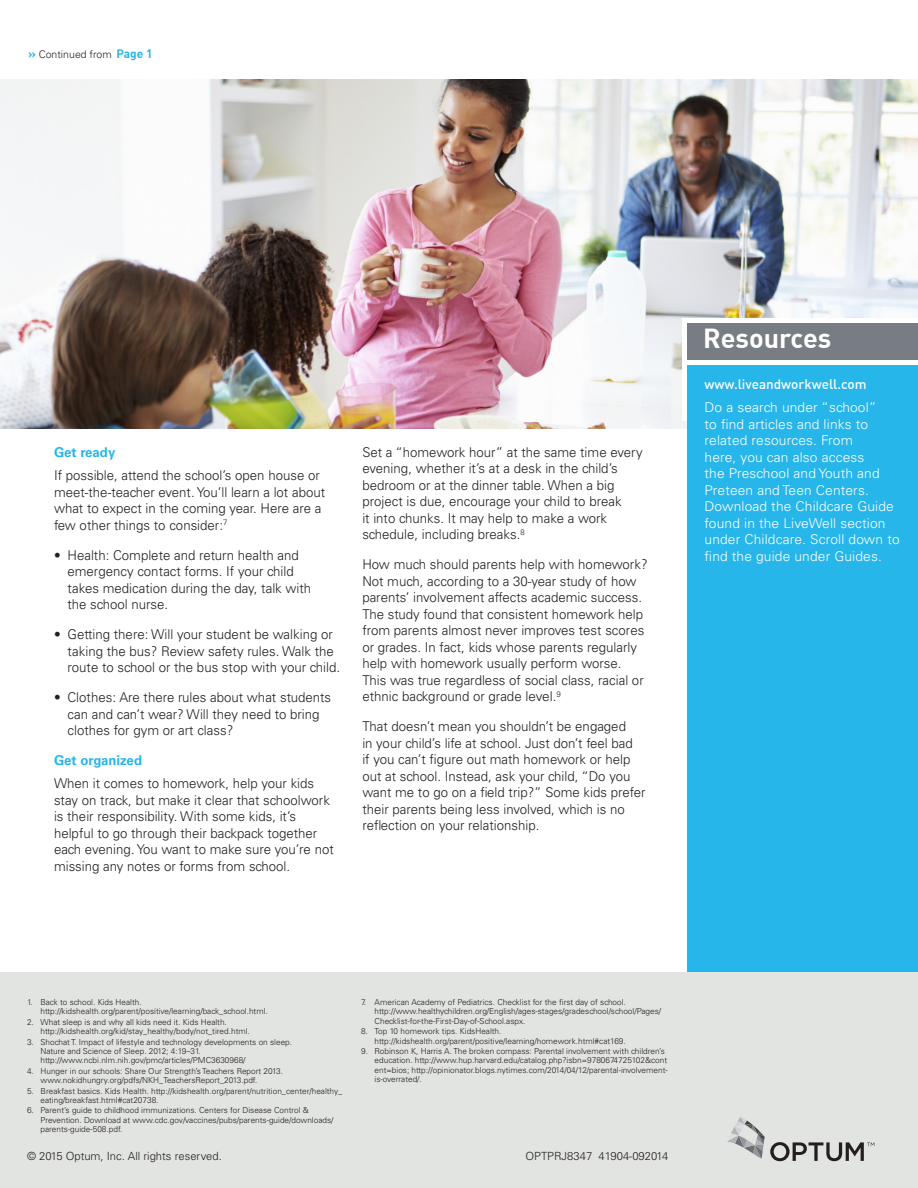
<style>
.page{position:relative;width:918px;height:1188px;background:#fff}
.page>*{position:absolute;margin:0;border:0;box-sizing:border-box;transform-origin:0 0}
.t1{font:700 27px "DIN";color:#fff}
.Paragraph{font:300 13.5px/16.5px "Univers LT Std";color:#231f20}
.t2{font:300 13.5px/16.5px "Univers LT Std";letter-spacing:.01em;color:#fff}
.t3{font:500 13.5px "DIN";color:#fff}
.Paragraph-2{font:700 13.5px "Univers LT Std";color:#26b6ea}
.Body_Tabbed{font:300 11.25px "Univers LT Std";color:#231f20}
.Paragraph-3{font:300 10.5px "Univers LT Std";color:#231f20}
.t4{font:300 8.25px/9.3px "Univers LT Std";color:#231f20}
.s1{font-family:"DIN";font-weight:700;font-size:12px;color:#26b6ea}
</style>
<div class="page">
<img style="left:0;top:80px;width:918px;height:349px">
<div style="left:682px;top:318px;width:236px;height:103px;background:#fff"></div>
<div style="left:688px;top:365px;width:230px;height:822px;background:#26b6ea"></div>
<div style="left:688px;top:323px;width:230px;height:37px;background:#787d83"></div>
<div style="left:0;top:972px;width:918px;height:216px;background:#e2e4e2"></div>
<svg style="left:727px;top:1117px;width:147px;height:44px"></svg>
<p class="Paragraph-3" style="left:28px;top:48px;width:126px"><span class="s1">»</span> Continued from <span class="s1">Page 1</span></p>
<p class="Paragraph-2" style="left:54px;top:444px;width:63px">Get ready</p>
<p class="Paragraph" style="left:54px;top:467px;width:273px">If possible, attend the school’s open house or meet-the-teacher event. You’ll learn a lot about what to expect in the coming year. Here are a few other things to consider:<sup>7</sup></p>
<p class="Paragraph" style="left:68px;top:547px;width:245px;text-indent:-14px">• Health: Complete and return health and emergency contact forms. If your child takes medication during the day, talk with the school nurse.</p>
<p class="Paragraph" style="left:68px;top:626px;width:274px;text-indent:-14px">• Getting there: Will your student be walking or taking the bus? Review safety rules. Walk the route to school or the bus stop with your child.</p>
<p class="Paragraph" style="left:68px;top:689px;width:265px;text-indent:-14px">• Clothes: Are there rules about what students can and can’t wear? Will they need to bring clothes for gym or art class?</p>
<p class="Paragraph-2" style="left:54px;top:752px;width:90px">Get organized</p>
<p class="Paragraph" style="left:54px;top:775px;width:281px">When it comes to homework, help your kids stay on track, but make it clear that schoolwork is their responsibility. With some kids, it’s helpful to go through their backpack together each evening. You want to make sure you’re not missing any notes or forms from school.</p>
<p class="Paragraph" style="left:362px;top:444px;width:282px">Set a “homework hour” at the same time every evening, whether it’s at a desk in the child’s bedroom or at the dinner table. When a big project is due, encourage your child to break<br>it into chunks. It may help to make a work schedule, including breaks.<sup>8</sup></p>
<p class="Paragraph" style="left:362px;top:556px;width:287px">How much should parents help with homework?<br>Not much, according to a 30-year study of how parents’ involvement affects academic success.<br>The study found that consistent homework help from parents almost never improves test scores or grades. In fact, kids whose parents regularly help with homework usually perform worse.<br>This was true regardless of social class, racial or ethnic background or grade level.<sup>9</sup></p>
<p class="Paragraph" style="left:362px;top:718px;width:285px">That doesn’t mean you shouldn’t be engaged<br>in your child’s life at school. Just don’t feel bad<br>if you can’t figure out math homework or help out at school. Instead, ask your child, “Do you want me to go on a field trip?” Some kids prefer their parents being less involved, which is no reflection on your relationship.</p>
<p class="t1" style="left:703px;top:320px;width:130px">Resources</p>
<p class="t3" style="left:705px;top:375px;width:164px">www.liveandworkwell.com</p>
<p class="t2" style="left:705px;top:399px;width:197px">Do a search under “school”<br>to find articles and links to related resources. From<br>here, you can also access<br>the Preschool and Youth and<br>Preteen and Teen Centers.<br>Download the Childcare Guide found in the LiveWell section under Childcare. Scroll down to find the guide under Guides.</p>
<p class="t4" style="left:40px;top:997px;width:229px;text-indent:-14px">1. Back to school. Kids Health. http://kidshealth.org/parent/positive/learning/back_school.html.</p>
<p class="t4" style="left:40px;top:1017px;width:211px;text-indent:-14px">2. What sleep is and why all kids need it. Kids Health. http://kidshealth.org/kid/stay_healthy/body/not_tired.html.</p>
<p class="t4" style="left:40px;top:1037px;width:253px;text-indent:-14px">3. Shochat T. Impact of lifestyle and technology developments on sleep.<br>Nature and Science of Sleep. 2012; 4:19–31. http://www.ncbi.nlm.nih.gov/pmc/articles/PMC3630968/</p>
<p class="t4" style="left:40px;top:1066px;width:244px;text-indent:-14px">4. Hunger in our schools: Share Our Strength’s Teachers Report 2013. www.nokidhungry.org/pdfs/NKH_TeachersReport_2013.pdf.</p>
<p class="t4" style="left:40px;top:1086px;width:303px;text-indent:-14px">5. Breakfast basics. Kids Health. http://kidshealth.org/parent/nutrition_center/healthy_ eating/breakfast.html#cat20738.</p>
<p class="t4" style="left:40px;top:1106px;width:295px;text-indent:-14px">6. Parent’s guide to childhood immunizations. Centers for Disease Control &amp;<br>Prevention. Download at www.cdc.gov/vaccines/pubs/parents-guide/downloads/ parents-guide-508.pdf.</p>
<p class="t4" style="left:375px;top:997px;width:288px;text-indent:-14px">7. American Academy of Pediatrics. Checklist for the first day of school. http://www.healthychildren.org/English/ages-stages/gradeschool/school/Pages/<br>Checklist-for-the-First-Day-of-School.aspx.</p>
<p class="t4" style="left:375px;top:1027px;width:253px;text-indent:-14px">8. Top 10 homework tips. KidsHealth. http://kidshealth.org/parent/positive/learning/homework.html#cat169.</p>
<p class="t4" style="left:375px;top:1046px;width:295px;text-indent:-14px">9. Robinson K, Harris A. The broken compass: Parental involvement with children’s education. http://www.hup.harvard.edu/catalog.php?isbn=9780674725102&amp;cont ent=bios; http://opinionator.blogs.nytimes.com/2014/04/12/parental-involvement&shy;is-overrated/.</p>
<p class="Body_Tabbed" style="left:27px;top:1149px;width:196px">© 2015 Optum, Inc. All rights reserved.</p>
<p class="Body_Tabbed" style="left:525px;top:1149px;width:145px">OPTPRJ8347 41904-092014</p>
</div>
